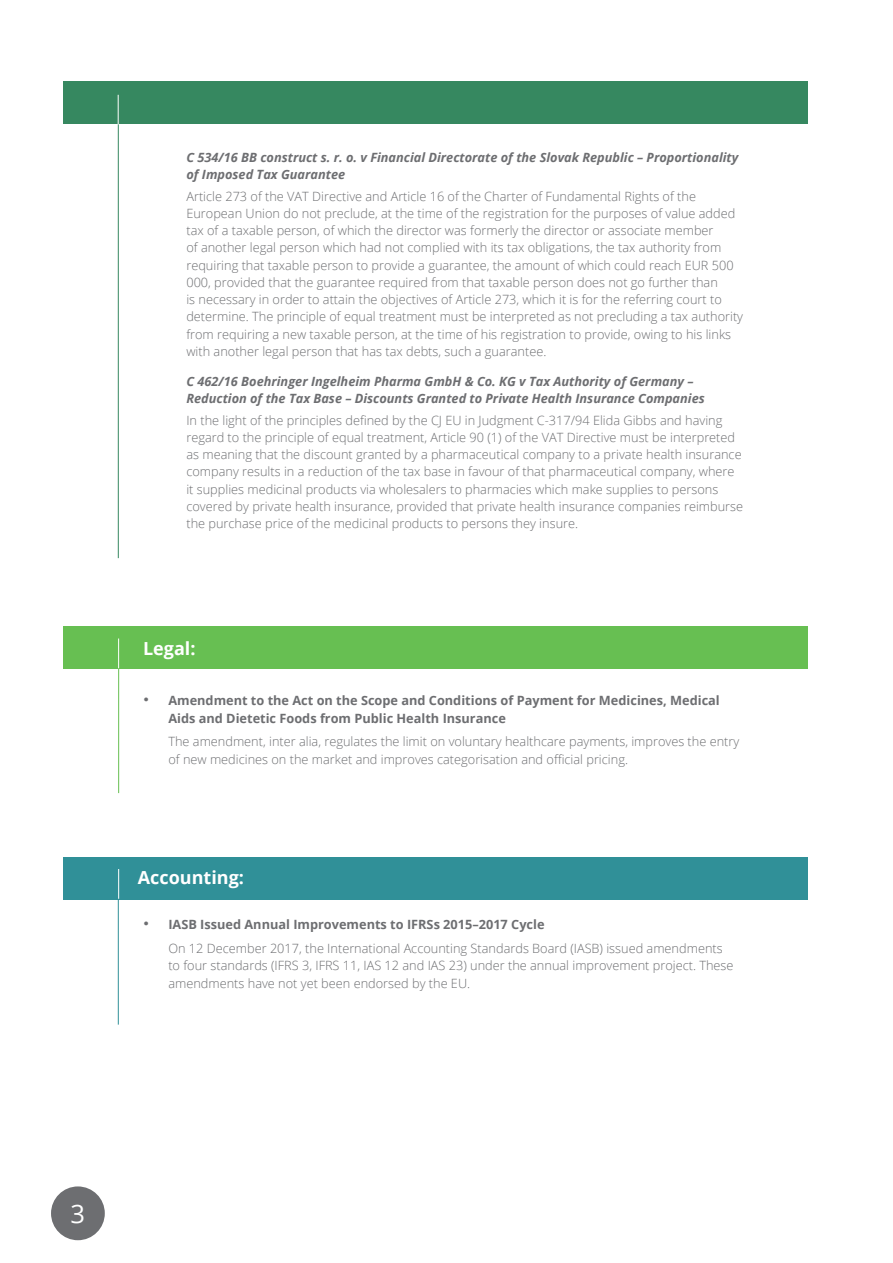
<style>
.page{position:relative;width:893px;height:1263px;background:#fff}
.page>*{position:absolute;margin:0;border:0;box-sizing:border-box;transform-origin:0 0}
.t1{font:25.5px "Open Sans";color:#fff}
.t2{font:700 18px "Open Sans";color:#fff}
.t3{font:300 12.75px/17.2px "Open Sans";color:#6d6e71}
.t4{font:italic 700 12.75px/17.2px "Open Sans";color:#6d6e71}
.t5{font:700 12.75px/17.2px "Open Sans";color:#6d6e71}
.s1{font-family:"Frutiger Next Pro";font-weight:300;font-size:18px}
.s2{font-family:"Frutiger Next Pro";font-size:18px}
.s3{font-weight:700}
</style>
<div class="page">
<div style="left:51px;top:1186px;width:54px;height:54px;background:#6d6e71;border-radius:50%"></div>
<hr style="left:118px;top:654px;width:1px;height:139px;background:#67bf52">
<div style="left:64px;top:626px;width:744px;height:43px;background:#67bf52"></div>
<hr style="left:118px;top:638px;width:1px;height:30px;background:#fff">
<hr style="left:118px;top:113px;width:1px;height:445px;background:#368860">
<div style="left:64px;top:81px;width:744px;height:42px;background:#368860"></div>
<hr style="left:118px;top:95px;width:1px;height:30px;background:#fff">
<hr style="left:118px;top:885px;width:1px;height:139px;background:#309098">
<div style="left:64px;top:857px;width:744px;height:42px;background:#309098"></div>
<hr style="left:118px;top:869px;width:1px;height:30px;background:#fff">
<p class="t4" style="left:186px;top:148px;width:553px">C 534/16 BB construct s. r. o. v Financial Directorate of the Slovak Republic – Proportionality of Imposed Tax Guarantee</p>
<p class="t3" style="left:186px;top:187px;width:558px">Article 273 of the VAT Directive and Article 16 of the Charter of Fundamental Rights of the European Union do not preclude, at the time of the registration for the purposes of value added tax of a taxable person, of which the director was formerly the director or associate member<br>of another legal person which had not complied with its tax obligations, the tax authority from requiring that taxable person to provide a guarantee, the amount of which could reach EUR 500<br>000, provided that the guarantee required from that taxable person does not go further than<br>is necessary in order to attain the objectives of Article 273, which it is for the referring court to determine. The principle of equal treatment must be interpreted as not precluding a tax authority from requiring a new taxable person, at the time of his registration to provide, owing to his links with another legal person that has tax debts, such a guarantee.</p>
<p class="t4" style="left:186px;top:372px;width:520px">C 462/16 Boehringer Ingelheim Pharma GmbH &amp; Co. KG v Tax Authority of Germany –<br>Reduction of the Tax Base – Discounts Granted to Private Health Insurance Companies</p>
<p class="t3" style="left:186px;top:411px;width:558px">In the light of the principles defined by the CJ EU in Judgment C‑317/94 Elida Gibbs and having regard to the principle of equal treatment, Article 90 (1) of the VAT Directive must be interpreted as meaning that the discount granted by a pharmaceutical company to a private health insurance company results in a reduction of the tax base in favour of that pharmaceutical company, where it supplies medicinal products via wholesalers to pharmacies which make supplies to persons covered by private health insurance, provided that private health insurance companies reimburse the purchase price of the medicinal products to persons they insure.</p>
<h2 class="t2" style="left:143px;top:636px;width:54px">Legal:</h2>
<p class="t5" style="left:168px;top:692px;width:553px;text-indent:-27px"><span class="s1">•</span> Amendment to the Act on the Scope and Conditions of Payment for Medicines, Medical<br>Aids and Dietetic Foods from Public Health Insurance</p>
<p class="t3" style="left:168px;top:733px;width:572px">The amendment, inter alia, regulates the limit on voluntary healthcare payments, improves the entry of new medicines on the market and improves categorisation and official pricing.</p>
<h2 class="t2" style="left:138px;top:865px;width:108px">Accounting:</h2>
<p class="t3" style="left:168px;top:912px;width:556px;line-height:23.7px;text-indent:-27px"><span class="s2">•</span> <span class="s3">IASB Issued Annual Improvements to IFRSs 2015–2017 Cycle<br></span>On 12 December 2017, the International Accounting Standards Board (IASB) issued amendments</p>
<p class="t3" style="left:168px;top:957px;width:567px">to four standards (IFRS 3, IFRS 11, IAS 12 and IAS 23) under the annual improvement project. These amendments have not yet been endorsed by the EU.</p>
<h1 class="t1" style="left:71px;top:1196px;width:16px">3</h1>
</div>
